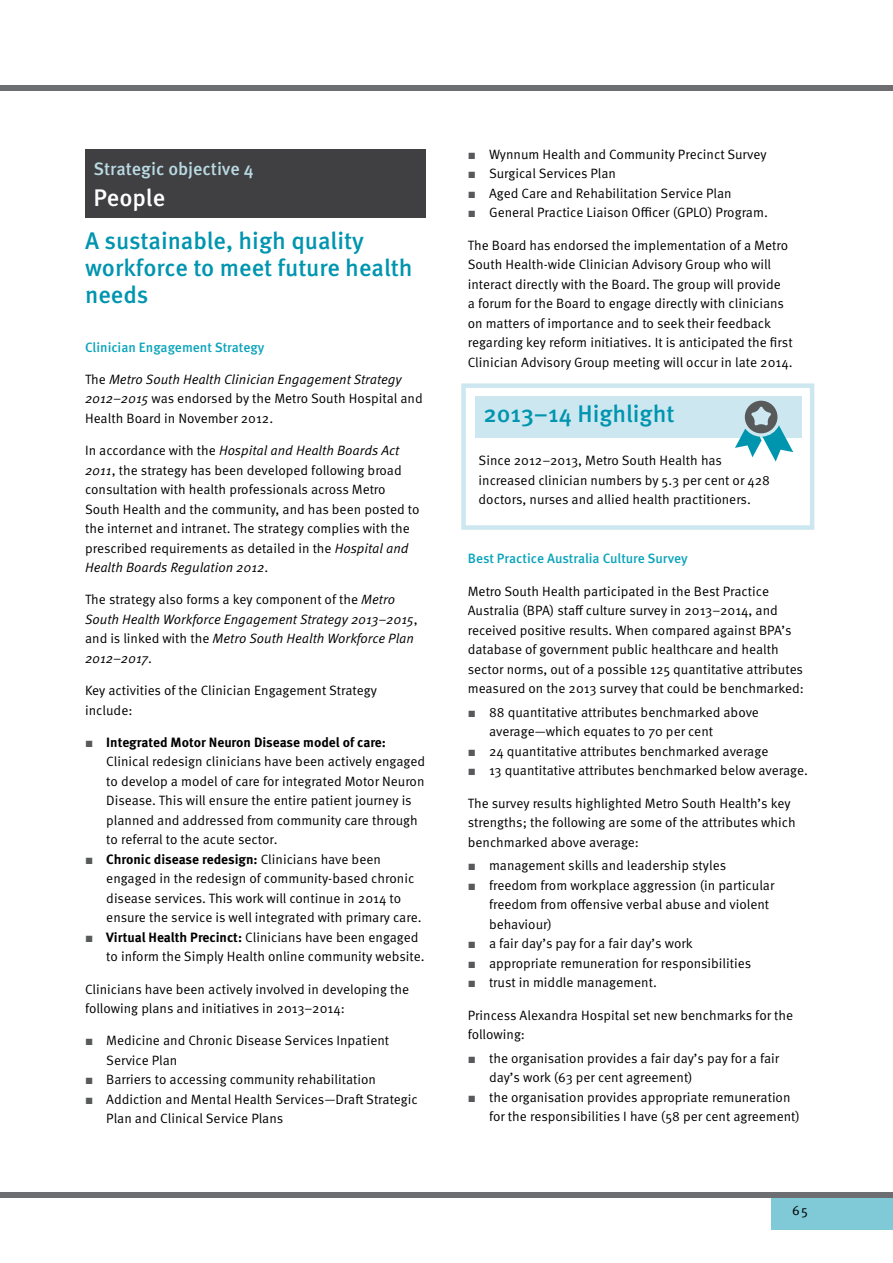
<style>
.page{position:relative;width:893px;height:1263px;background:#fff}
.page>*{position:absolute;margin:0;border:0;box-sizing:border-box;transform-origin:0 0}
.t1{font:500 24px/27px "Meta OT";color:#0095af}
.t2{font:500 24px "Meta OT";color:#fff}
.t3{font:500 18px "Meta OT";letter-spacing:-.005em;color:#badae3}
.t4{font:13.5px/19.5px "Meta OT Norm";color:#000}
.t5{font:13.5px/19.5px "Meta OT Norm Ita";color:#000}
.t6{font:700 13.5px "Meta OT";color:#000}
.t7{font:500 13.5px "Meta OT";letter-spacing:-.005em;color:#0aa4bb}
.s1{font-family:"Meta OT Norm"}
.s2{font-family:"Meta OT Norm Ita"}
.s3{font-family:"Arial";font-weight:400;color:#58595b}
.s4{font-family:"Meta OT Norm";font-weight:400}
.s5{font-family:"Arial";color:#58595b}
.s6{font-family:"Meta OT";font-weight:700}
</style>
<div class="page">
<div style="left:772px;top:1195px;width:121px;height:35px;background:#80cad7"></div>
<div style="left:0;top:1192px;width:893px;height:6px;background:#6d6e71"></div>
<div style="left:0;top:85px;width:893px;height:6px;background:#6d6e71"></div>
<div style="left:85px;top:149px;width:340px;height:69px;background:#404042"></div>
<div style="left:461px;top:383px;width:353px;height:147px;border:4px solid #cde7f0"></div>
<div style="left:475px;top:396px;width:327px;height:41px;background:#cde7f0"></div>
<svg style="left:735px;top:401px;width:58px;height:61px"></svg>
<h2 class="t3" style="left:94px;top:157px;width:162px">Strategic objective 4</h2>
<h1 class="t2" style="left:94px;top:183px;width:73px">People</h1>
<h1 class="t1" style="left:85px;top:227px;width:329px">A sustainable, high quality workforce to meet future health needs</h1>
<p class="t7" style="left:85px;top:339px;width:181px">Clinician Engagement Strategy</p>
<p class="t5" style="left:85px;top:370px;width:318px"><span class="s1">The</span> Metro South Health Clinician Engagement Strategy</p>
<p class="t4" style="left:85px;top:389px;width:339px"><span class="s2">2012–2015</span> was endorsed by the Metro South Hospital and<br>Health Board in November 2012.</p>
<p class="t5" style="left:85px;top:441px;width:316px"><span class="s1">In accordance with the</span> Hospital and Health Boards Act</p>
<p class="t4" style="left:85px;top:460px;width:336px"><span class="s2">2011</span>, the strategy has been developed following broad consultation with health professionals across Metro South Health and the community, and has been posted to the internet and intranet. The strategy complies with the prescribed requirements as detailed in the <span class="s2">Hospital and</span></p>
<p class="t5" style="left:85px;top:558px;width:185px">Health Boards Regulation 2012<span class="s1">.</span></p>
<p class="t4" style="left:85px;top:590px;width:311px">The strategy also forms a key component of the <span class="s2">Metro</span></p>
<p class="t5" style="left:85px;top:610px;width:334px">South Health Workforce Engagement Strategy 2013–2015<span class="s1">, and is linked with the</span> Metro South Health Workforce Plan<br>2012–2017<span class="s1">.</span></p>
<p class="t4" style="left:85px;top:681px;width:294px">Key activities of the Clinician Engagement Strategy include:</p>
<p class="t6" style="left:85px;top:734px;width:302px"><span class="s3">■</span> Integrated Motor Neuron Disease model of care:</p>
<p class="t4" style="left:106px;top:752px;width:320px">Clinical redesign clinicians have been actively engaged to develop a model of care for integrated Motor Neuron Disease. This will ensure the entire patient journey is planned and addressed from community care through to referral to the acute sector.</p>
<p class="t6" style="left:85px;top:851px;width:297px"><span class="s3">■</span> Chronic disease redesign: <span class="s4">Clinicians have been</span></p>
<p class="t4" style="left:106px;top:869px;width:317px">engaged in the redesign of community-based chronic disease services. This work will continue in 2014 to ensure the service is well integrated with primary care.</p>
<p class="t4" style="left:106px;top:928px;width:320px;text-indent:-21px"><span class="s5">■</span> <span class="s6">Virtual Health Precinct:</span> Clinicians have been engaged to inform the Simply Health online community website.</p>
<p class="t4" style="left:85px;top:979px;width:326px">Clinicians have been actively involved in developing the following plans and initiatives in 2013–2014:</p>
<p class="t4" style="left:106px;top:1031px;width:284px;text-indent:-21px"><span class="s5">■</span> Medicine and Chronic Disease Services Inpatient<br>Service Plan</p>
<p class="t4" style="left:85px;top:1070px;width:293px"><span class="s5">■</span> Barriers to accessing community rehabilitation</p>
<p class="t4" style="left:106px;top:1090px;width:313px;text-indent:-21px"><span class="s5">■</span> Addiction and Mental Health Services—Draft Strategic<br>Plan and Clinical Service Plans</p>
<p class="t4" style="left:468px;top:145px;width:300px"><span class="s5">■</span> Wynnum Health and Community Precinct Survey</p>
<p class="t4" style="left:468px;top:164px;width:150px"><span class="s5">■</span> Surgical Services Plan</p>
<p class="t4" style="left:468px;top:184px;width:265px"><span class="s5">■</span> Aged Care and Rehabilitation Service Plan</p>
<p class="t4" style="left:468px;top:203px;width:302px"><span class="s5">■</span> General Practice Liaison Officer (GPLO) Program.</p>
<p class="t4" style="left:468px;top:235px;width:326px">The Board has endorsed the implementation of a Metro South Health-wide Clinician Advisory Group who will interact directly with the Board. The group will provide<br>a forum for the Board to engage directly with clinicians on matters of importance and to seek their feedback regarding key reform initiatives. It is anticipated the first Clinician Advisory Group meeting will occur in late 2014.</p>
<h1 class="t1" style="left:483px;top:401px;width:193px">2013–14 Highlight</h1>
<p class="t4" style="left:479px;top:451px;width:293px">Since 2012–2013, Metro South Health has increased clinician numbers by 5.3 per cent or 428 doctors, nurses and allied health practitioners.</p>
<p class="t7" style="left:468px;top:550px;width:222px">Best Practice Australia Culture Survey</p>
<p class="t4" style="left:468px;top:581px;width:338px">Metro South Health participated in the Best Practice Australia (BPA) staff culture survey in 2013–2014, and received positive results. When compared against BPA’s database of government public healthcare and health sector norms, out of a possible 125 quantitative attributes measured on the 2013 survey that could be benchmarked:</p>
<p class="t4" style="left:489px;top:702px;width:271px;text-indent:-21px"><span class="s5">■</span> 88 quantitative attributes benchmarked above average—which equates to 70 per cent</p>
<p class="t4" style="left:468px;top:741px;width:302px"><span class="s5">■</span> 24 quantitative attributes benchmarked average</p>
<p class="t4" style="left:468px;top:761px;width:342px"><span class="s5">■</span> 13 quantitative attributes benchmarked below average.</p>
<p class="t4" style="left:468px;top:793px;width:330px">The survey results highlighted Metro South Health’s key strengths; the following are some of the attributes which benchmarked above average:</p>
<p class="t4" style="left:468px;top:856px;width:260px"><span class="s5">■</span> management skills and leadership styles</p>
<p class="t4" style="left:489px;top:875px;width:287px;text-indent:-21px"><span class="s5">■</span> freedom from workplace aggression (in particular freedom from offensive verbal abuse and violent behaviour)</p>
<p class="t4" style="left:468px;top:934px;width:226px"><span class="s5">■</span> a fair day’s pay for a fair day’s work</p>
<p class="t4" style="left:468px;top:953px;width:285px"><span class="s5">■</span> appropriate remuneration for responsibilities</p>
<p class="t4" style="left:468px;top:973px;width:191px"><span class="s5">■</span> trust in middle management.</p>
<p class="t4" style="left:468px;top:1005px;width:327px">Princess Alexandra Hospital set new benchmarks for the following:</p>
<p class="t4" style="left:489px;top:1048px;width:292px;text-indent:-21px"><span class="s5">■</span> the organisation provides a fair day’s pay for a fair day’s work (63 per cent agreement)</p>
<p class="t4" style="left:489px;top:1087px;width:312px;text-indent:-21px"><span class="s5">■</span> the organisation provides appropriate remuneration for the responsibilities I have (58 per cent agreement)</p>
<p class="t4" style="left:792px;top:1201px;width:17px">65</p>
</div>
